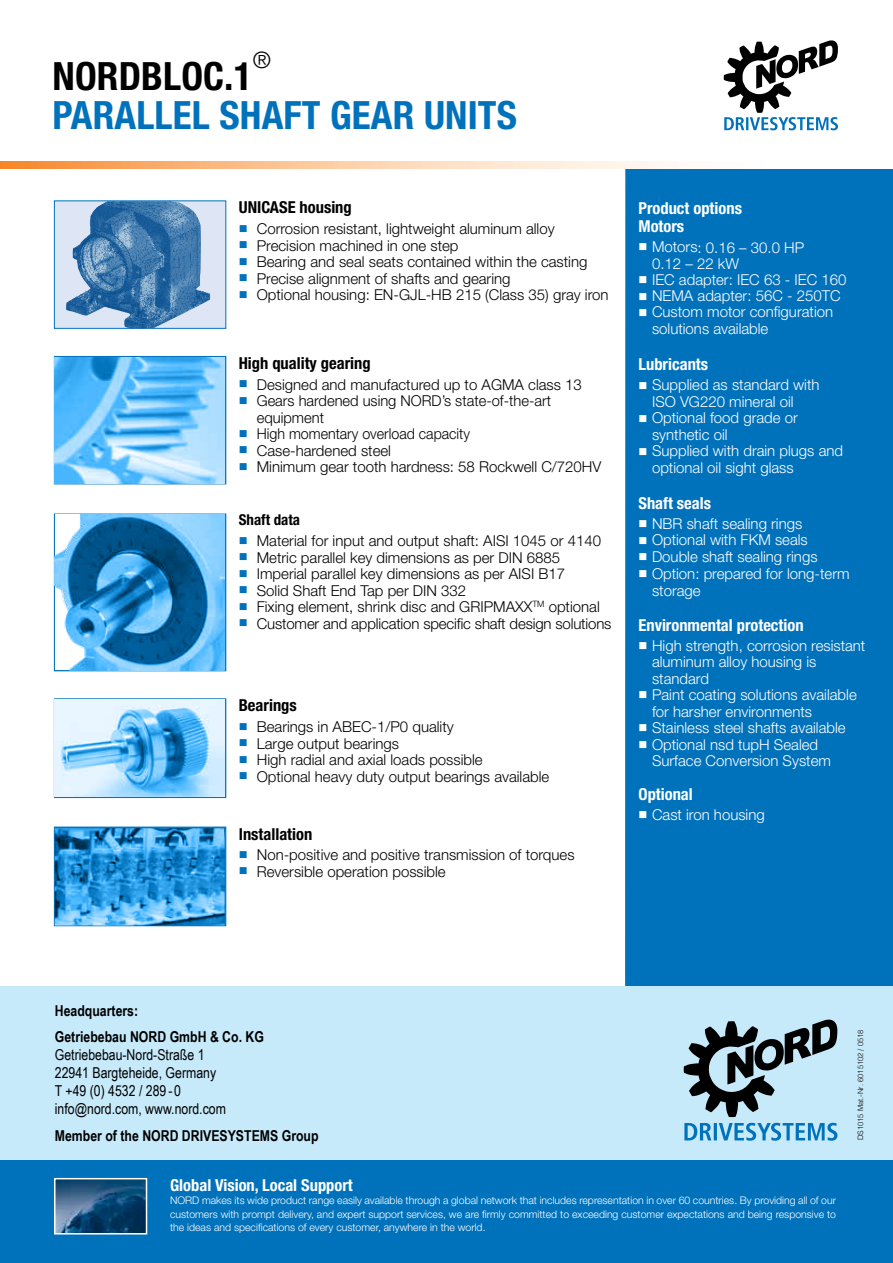
<style>
.page{position:relative;width:893px;height:1263px;background:#fff}
.page>*{position:absolute;margin:0;border:0;box-sizing:border-box;transform-origin:0 0}
.t1{font:700 condensed 39px "Helvetica Neue";letter-spacing:.005em;color:#0072bc}
.t2{font:700 condensed 39px "Helvetica Neue";letter-spacing:.005em;color:#000}
.t3{font:300 22.8px "Helvetica Neue";color:#000}
.t4{font:700 condensed 16.5px/18px "Helvetica Neue";color:#fff}
.t5{font:700 condensed 16.5px "Helvetica Neue";color:#000}
.t6{font:300 15px/16.5px "Helvetica Neue";color:#000}
.t7{font:300 15px/16.5px "Helvetica Neue";color:#fff}
.t8{font:15px/18px "Arial Narrow";color:#000}
.t9{font:700 15px/26.5px "Arial Narrow";color:#000}
.t10{font:300 15px "Helvetica Neue";color:#000;scale:.95 1}
.t11{font:700 condensed 15px "Helvetica Neue";color:#000}
.t12{font:300 10.5px/13.5px "Helvetica Neue";color:#fff;text-align:justify}
.t13{font:300 7.5px "Helvetica";color:#000}
.s1{color:#0072bc}
</style>
<div class="page">
<div style="left:625px;top:169px;width:268px;height:817px;background:#0072bc"></div>
<div style="left:0;top:986px;width:893px;height:187px;background:#c7eafb"></div>
<div style="left:0;top:1160px;width:893px;height:103px;background:#0072bc"></div>
<svg style="left:0;top:162px;width:682px;height:7px;background:#fcca9f"></svg>
<img style="left:57px;top:1181px;width:87px;height:50px">
<div style="left:54px;top:1178px;width:93px;height:56px;border:2px solid #fff"></div>
<svg style="left:54px;top:514px;width:172px;height:157px;background:#4696ca"></svg>
<svg style="left:54px;top:356px;width:172px;height:128px;background:#75c5f9"></svg>
<svg style="left:54px;top:698px;width:172px;height:100px;background:#98d0f5"></svg>
<svg style="left:54px;top:827px;width:172px;height:99px;background:#3498d9"></svg>
<svg style="left:684px;top:1019px;width:153px;height:98px"></svg>
<svg style="left:684px;top:1123px;width:153px;height:18px"></svg>
<svg style="left:724px;top:40px;width:114px;height:90px"></svg>
<div style="left:54px;top:200px;width:172px;height:129px;background:#dee6f5;border:1px solid #0072bc"></div>
<img style="left:66px;top:201px;width:145px;height:127px">
<h2 class="t3" style="left:253px;top:46px;width:20px">®</h2>
<h1 class="t1" style="left:53px;top:92px;width:466px">PARALLEL SHAFT GEAR UNITS</h1>
<h1 class="t2" style="left:53px;top:53px;width:201px">NORDBLOC.1</h1>
<p class="t5" style="left:239px;top:197px;width:115px">UNICASE housing</p>
<p class="t6" style="left:239px;top:220px;width:317px"><span class="s1">■</span> Corrosion resistant, lightweight aluminum alloy</p>
<p class="t6" style="left:239px;top:237px;width:221px"><span class="s1">■</span> Precision machined in one step</p>
<p class="t6" style="left:239px;top:253px;width:350px"><span class="s1">■</span> Bearing and seal seats contained within the casting</p>
<p class="t6" style="left:239px;top:270px;width:273px"><span class="s1">■</span> Precise alignment of shafts and gearing</p>
<p class="t6" style="left:239px;top:286px;width:371px"><span class="s1">■</span> Optional housing: EN-GJL-HB 215 (Class 35) gray iron</p>
<p class="t5" style="left:239px;top:353px;width:133px">High quality gearing</p>
<p class="t6" style="left:239px;top:376px;width:345px"><span class="s1">■</span> Designed and manufactured up to AGMA class 13</p>
<p class="t6" style="left:257px;top:392px;width:296px;text-indent:-18px"><span class="s1">■</span> Gears hardened using NORD’s state-of-the-art equipment</p>
<p class="t10" style="left:239px;top:425px;width:245px"><span class="s1">■</span> High momentary overload capacity</p>
<p class="t6" style="left:239px;top:442px;width:154px"><span class="s1">■</span> Case-hardened steel</p>
<p class="t6" style="left:239px;top:458px;width:364px"><span class="s1">■</span> Minimum gear tooth hardness: 58 Rockwell C/720HV</p>
<p class="t11" style="left:239px;top:511px;width:63px">Shaft data</p>
<p class="t6" style="left:239px;top:532px;width:364px"><span class="s1">■</span> Material for input and output shaft: AISI 1045 or 4140</p>
<p class="t6" style="left:239px;top:549px;width:323px"><span class="s1">■</span> Metric parallel key dimensions as per DIN 6885</p>
<p class="t6" style="left:239px;top:565px;width:328px"><span class="s1">■</span> Imperial parallel key dimensions as per AISI B17</p>
<p class="t6" style="left:239px;top:582px;width:229px"><span class="s1">■</span> Solid Shaft End Tap per DIN 332</p>
<p class="t6" style="left:239px;top:598px;width:363px"><span class="s1">■</span> Fixing element, shrink disc and GRIPMAXX<sup>TM</sup> optional</p>
<p class="t6" style="left:239px;top:615px;width:374px"><span class="s1">■</span> Customer and application specific shaft design solutions</p>
<p class="t5" style="left:239px;top:695px;width:60px">Bearings</p>
<p class="t6" style="left:239px;top:718px;width:216px"><span class="s1">■</span> Bearings in ABEC-1/P0 quality</p>
<p class="t6" style="left:239px;top:735px;width:162px"><span class="s1">■</span> Large output bearings</p>
<p class="t6" style="left:239px;top:751px;width:245px"><span class="s1">■</span> High radial and axial loads possible</p>
<p class="t6" style="left:239px;top:768px;width:312px"><span class="s1">■</span> Optional heavy duty output bearings available</p>
<p class="t5" style="left:239px;top:824px;width:75px">Installation</p>
<p class="t6" style="left:239px;top:846px;width:337px"><span class="s1">■</span> Non-positive and positive transmission of torques</p>
<p class="t6" style="left:239px;top:863px;width:208px"><span class="s1">■</span> Reversible operation possible</p>
<p class="t4" style="left:638px;top:199px;width:105px">Product options<br>Motors</p>
<p class="t7" style="left:652px;top:239px;width:154px;text-indent:-14px">■ Motors: 0.16 – 30.0 HP<br>0.12 – 22 kW</p>
<p class="t7" style="left:638px;top:271px;width:210px">■ IEC adapter: IEC 63 - IEC 160</p>
<p class="t7" style="left:638px;top:288px;width:204px">■ NEMA adapter: 56C - 250TC</p>
<p class="t7" style="left:652px;top:303px;width:183px;text-indent:-14px">■ Custom motor configuration solutions available</p>
<p class="t4" style="left:638px;top:355px;width:71px">Lubricants</p>
<p class="t7" style="left:652px;top:376px;width:169px;text-indent:-14px">■ Supplied as standard with<br>ISO VG220 mineral oil</p>
<p class="t7" style="left:652px;top:409px;width:147px;text-indent:-14px">■ Optional food grade or synthetic oil</p>
<p class="t7" style="left:652px;top:442px;width:193px;text-indent:-14px">■ Supplied with drain plugs and optional oil sight glass</p>
<p class="t4" style="left:638px;top:494px;width:74px">Shaft seals</p>
<p class="t7" style="left:638px;top:516px;width:165px">■ NBR shaft sealing rings</p>
<p class="t7" style="left:638px;top:531px;width:171px">■ Optional with FKM seals</p>
<p class="t7" style="left:638px;top:548px;width:181px">■ Double shaft sealing rings</p>
<p class="t7" style="left:652px;top:565px;width:199px;text-indent:-14px">■ Option: prepared for long-term storage</p>
<p class="t4" style="left:638px;top:615px;width:167px">Environmental protection</p>
<p class="t7" style="left:652px;top:637px;width:215px;text-indent:-14px">■ High strength, corrosion resistant aluminum alloy housing is standard</p>
<p class="t7" style="left:652px;top:686px;width:206px;text-indent:-14px">■ Paint coating solutions available for harsher environments</p>
<p class="t7" style="left:638px;top:719px;width:209px">■ Stainless steel shafts available</p>
<p class="t7" style="left:652px;top:736px;width:180px;text-indent:-14px">■ Optional nsd tupH Sealed<br>Surface Conversion System</p>
<p class="t4" style="left:638px;top:785px;width:56px">Optional</p>
<p class="t7" style="left:638px;top:806px;width:128px">■ Cast iron housing</p>
<p class="t9" style="left:55px;top:996px;width:211px">Headquarters:<br>Getriebebau NORD GmbH &amp; Co. KG</p>
<p class="t8" style="left:55px;top:1045px;width:173px">Getriebebau-Nord-Straße 1<br>22941 Bargteheide, Germany<br>T +49 (0) 4532 / 289 - 0 info@nord.com, www.nord.com</p>
<p class="t9" style="left:55px;top:1121px;width:265px">Member of the NORD DRIVESYSTEMS Group</p>
<p class="t13" style="left:854px;top:1140px;width:112px;rotate:-90deg">DS1015 Mat.-Nr. 6015102 / 0518</p>
<p class="t4" style="left:170px;top:1176px;width:184px">Global Vision, Local Support</p>
<p class="t12" style="left:170px;top:1193px;width:667px">NORD makes its wide product range easily available through a global network that includes representation in over 60 countries. By providing all of our customers with prompt delivery, and expert support services, we are firmly committed to exceeding customer expectations and being responsive to the ideas and specifications of every customer, anywhere in the world.</p>
</div>
